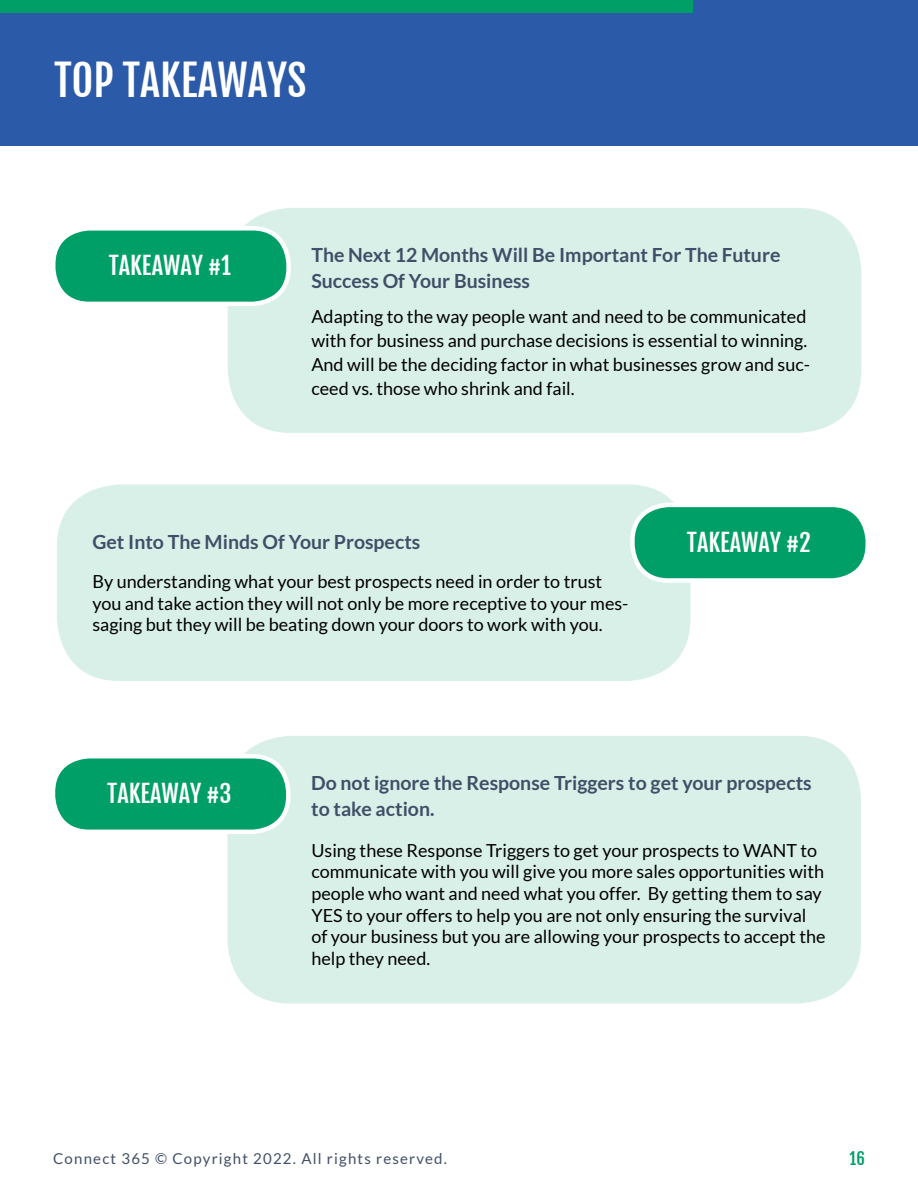
<style>
.page{position:relative;width:918px;height:1188px;background:#fff}
.page>*{position:absolute;margin:0;border:0;box-sizing:border-box;transform-origin:0 0}
.t1{font:42px "Fjalla One";color:#fff}
.t2{font:24px "Fjalla One";color:#fff}
.t3{font:700 19.5px/25.5px "Lato";color:#404f67}
.t4{font:18px/21.6px "Lato";color:#000}
.t5{font:16.5px "Fjalla One";color:#009f67}
.t6{font:15px "Lato";letter-spacing:.08em;color:#404f67}
</style>
<div class="page">
<div style="left:225px;top:206px;width:639px;height:229px;background:#d9f0e8;border-radius:64px"></div>
<div style="left:223px;top:203px;width:643px;height:234px;border:4px solid #fff;border-radius:64px"></div>
<div style="left:0;top:0;width:918px;height:146px;background:#2b5aa9"></div>
<div style="left:0;top:0;width:692px;height:13px;background:#009f67"></div>
<div style="left:53px;top:228px;width:236px;height:76px;background:#009f67;border-radius:36px"></div>
<div style="left:51px;top:226px;width:240px;height:80px;border:4px solid #fff;border-radius:36px"></div>
<div style="left:55px;top:482px;width:638px;height:201px;background:#d9f0e8;border-radius:64px"></div>
<div style="left:52px;top:480px;width:643px;height:206px;border:4px solid #fff;border-radius:64px"></div>
<div style="left:632px;top:505px;width:236px;height:75px;background:#009f67;border-radius:36px"></div>
<div style="left:630px;top:503px;width:240px;height:80px;border:4px solid #fff;border-radius:36px"></div>
<div style="left:225px;top:734px;width:638px;height:272px;background:#d9f0e8;border-radius:64px"></div>
<div style="left:223px;top:731px;width:643px;height:277px;border:4px solid #fff;border-radius:64px"></div>
<div style="left:53px;top:756px;width:235px;height:76px;background:#009f67;border-radius:36px"></div>
<div style="left:51px;top:754px;width:240px;height:80px;border:4px solid #fff;border-radius:36px"></div>
<h1 class="t1" style="left:54px;top:54px;width:254px">TOP TAKEAWAYS</h1>
<h2 class="t2" style="left:109px;top:251px;width:124px">TAKEAWAY #1</h2>
<p class="t3" style="left:311px;top:242px;width:471px">The Next 12 Months Will Be Important For The Future<br>Success Of Your Business</p>
<p class="t4" style="left:311px;top:305px;width:500px;line-height:24px">Adapting to the way people want and need to be communicated with for business and purchase decisions is essential to winning.<br>And will be the deciding factor in what businesses grow and suc&shy;ceed vs. those who shrink and fail.</p>
<p class="t3" style="left:92px;top:529px;width:330px">Get Into The Minds Of Your Prospects</p>
<h2 class="t2" style="left:687px;top:527px;width:125px">TAKEAWAY #2</h2>
<p class="t4" style="left:92px;top:571px;width:538px">By understanding what your best prospects need in order to trust you and take action they will not only be more receptive to your mes&shy;saging but they will be beating down your doors to work with you.</p>
<h2 class="t2" style="left:107px;top:779px;width:126px">TAKEAWAY #3</h2>
<p class="t3" style="left:311px;top:770px;width:502px">Do not ignore the Response Triggers to get your prospects to take action.</p>
<p class="t4" style="left:311px;top:839px;width:516px">Using these Response Triggers to get your prospects to WANT to communicate with you will give you more sales opportunities with people who want and need what you offer. By getting them to say YES to your offers to help you are not only ensuring the survival of your business but you are allowing your prospects to accept the help they need.</p>
<p class="t6" style="left:53px;top:1150px;width:395px">Connect 365 © Copyright 2022. All rights reserved.</p>
<p class="t5" style="left:850px;top:1149px;width:17px">16</p>
</div>
